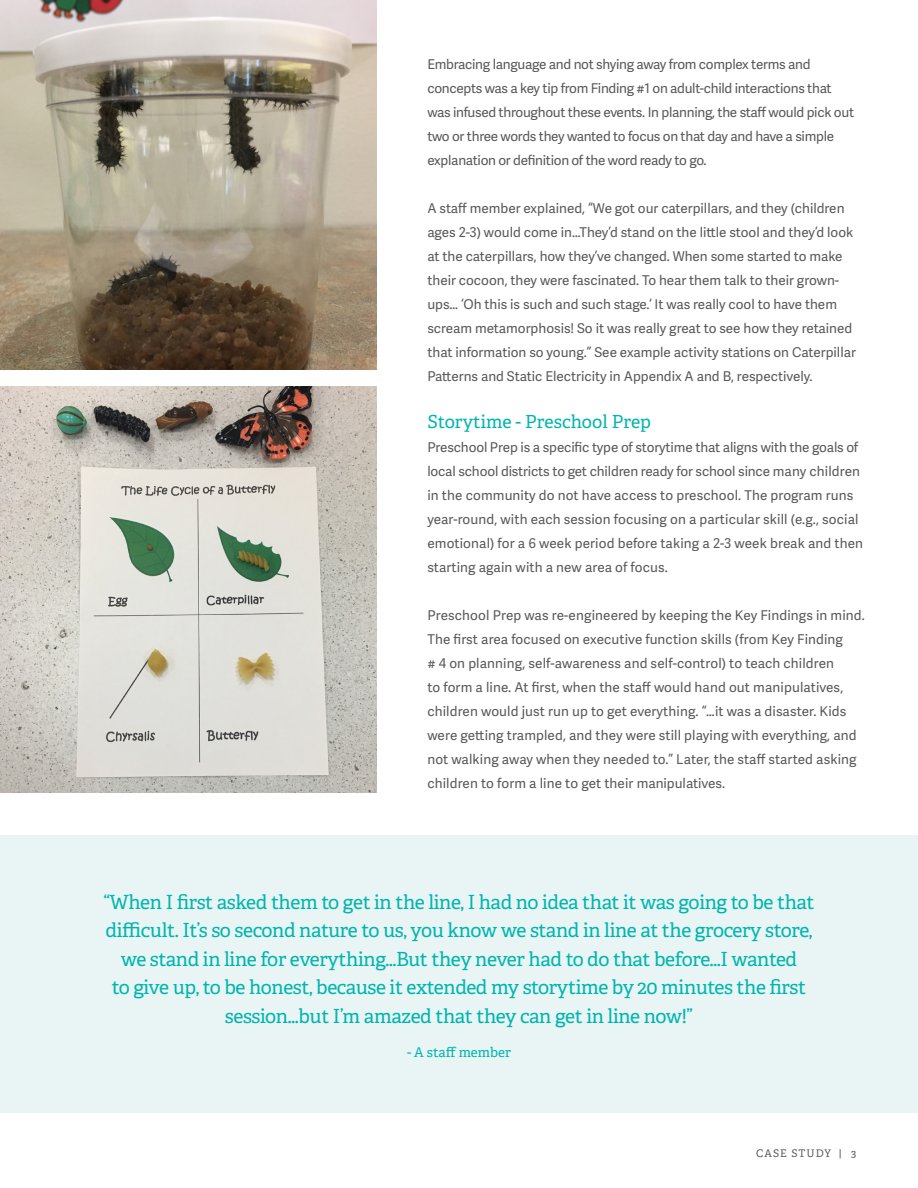
<style>
.page{position:relative;width:918px;height:1188px;background:#fff}
.page>*{position:absolute;margin:0;border:0;box-sizing:border-box;transform-origin:0 0}
.t1{font:19.5px/28.5px "Adelle PE";letter-spacing:-.02em;color:#00b5ae;text-align:center}
.t2{font:18px "Adelle PE";color:#00b5ae}
.t3{font:13.5px/24px "Adelle Sans";color:#57585a}
.t4{font:13.5px/24px "Adelle Sans";letter-spacing:-.02em;color:#57585a}
.t5{font:13.5px "Adelle PE";color:#00b5ae}
.t6{font:10.5px "Adelle PE";letter-spacing:.1em;color:#57585a}
</style>
<div class="page">
<img style="left:0;top:0;width:376px;height:369px">
<img style="left:0;top:387px;width:376px;height:406px">
<div style="left:0;top:835px;width:918px;height:277px;background:#e8f5f4"></div>
<p class="t4" style="left:427px;top:52px;width:428px">Embracing language and not shying away from complex terms and concepts was a key tip from Finding #1 on adult-child interactions that was infused throughout these events. In planning, the staff would pick out two or three words they wanted to focus on that day and have a simple explanation or definition of the word ready to go.</p>
<p class="t3" style="left:427px;top:196px;width:430px">A staff member explained, “We got our caterpillars, and they (children ages 2-3) would come in…They’d stand on the little stool and they’d look at the caterpillars, how they’ve changed. When some started to make their cocoon, they were fascinated. To hear them talk to their grown&shy;ups… ‘Oh this is such and such stage.‘ It was really cool to have them scream metamorphosis! So it was really great to see how they retained that information so young.” See example activity stations on Caterpillar Patterns and Static Electricity in Appendix A and B, respectively.</p>
<p class="t2" style="left:427px;top:409px;width:225px">Storytime - Preschool Prep</p>
<p class="t3" style="left:427px;top:435px;width:437px">Preschool Prep is a specific type of storytime that aligns with the goals of local school districts to get children ready for school since many children in the community do not have access to preschool. The program runs year-round, with each session focusing on a particular skill (e.g., social emotional) for a 6 week period before taking a 2-3 week break and then starting again with a new area of focus.</p>
<p class="t3" style="left:427px;top:603px;width:439px">Preschool Prep was re-engineered by keeping the Key Findings in mind.<br>The first area focused on executive function skills (from Key Finding<br># 4 on planning, self-awareness and self-control) to teach children<br>to form a line. At first, when the staff would hand out manipulatives, children would just run up to get everything. “…it was a disaster. Kids were getting trampled, and they were still playing with everything, and not walking away when they needed to.” Later, the staff started asking children to form a line to get their manipulatives.</p>
<p class="t1" style="left:103px;top:887px;width:713px">“When I first asked them to get in the line, I had no idea that it was going to be that difficult. It’s so second nature to us, you know we stand in line at the grocery store, we stand in line for everything…But they never had to do that before…I wanted<br>to give up, to be honest, because it extended my storytime by 20 minutes the first session…but I’m amazed that they can get in line now!”</p>
<p class="t5" style="left:407px;top:1043px;width:105px">- A staff member</p>
<p class="t6" style="left:756px;top:1146px;width:101px">CASE STUDY | 3</p>
</div>
